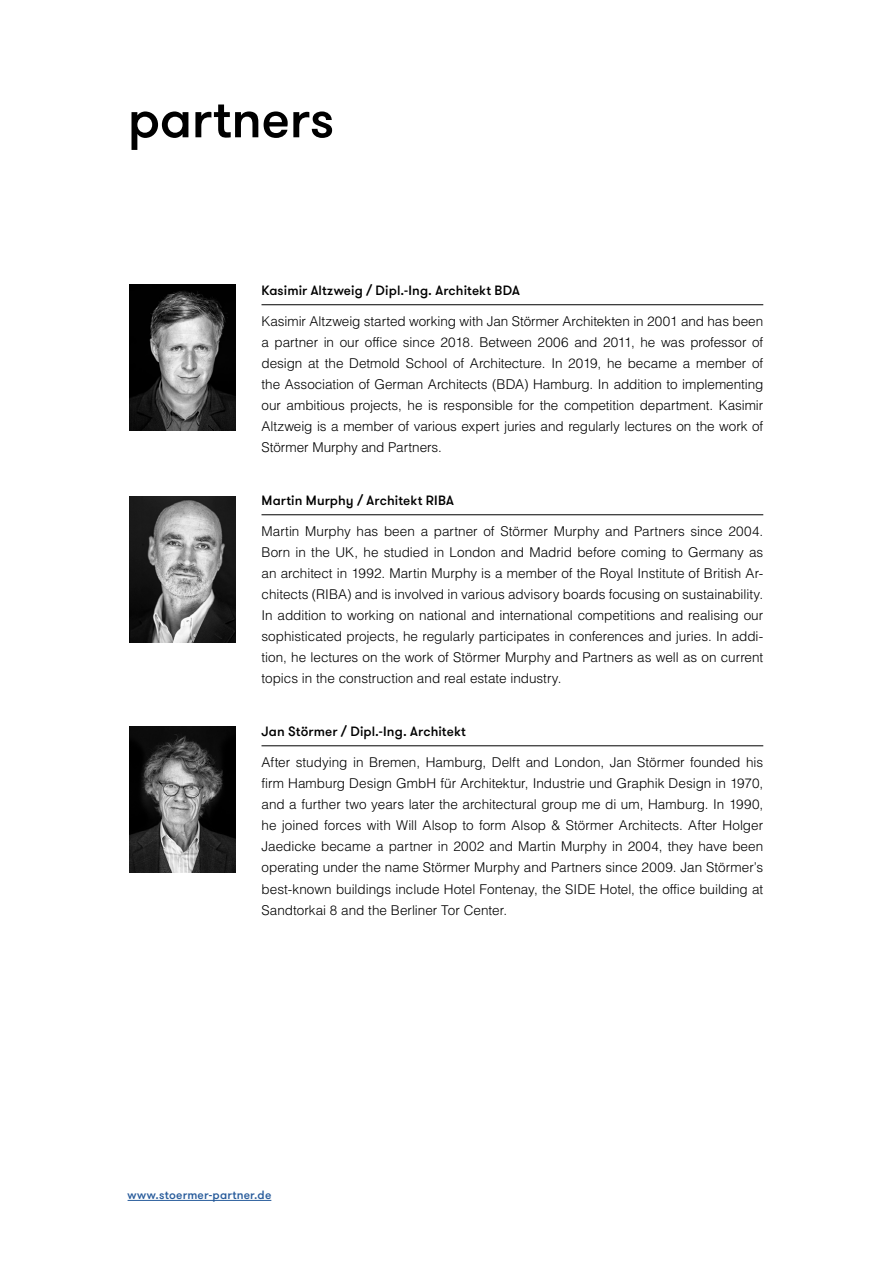
<style>
.page{position:relative;width:893px;height:1263px;background:#fff}
.page>*{position:absolute;margin:0;border:0;box-sizing:border-box;transform-origin:0 0}
.t1{font:500 54px "GT Walsheim";letter-spacing:-.01em;color:#000}
.t2{font:300 13.5px/21px "Helvetica LT Pro";color:#000;text-align:justify}
.t3{font:500 13.5px "GT Walsheim";letter-spacing:.01em;color:#000}
.t4{font:500 12px "GT Walsheim";letter-spacing:.015em;color:#275b9b}
</style>
<div class="page">
<hr style="left:261px;top:304px;width:502px;height:1px;background:#000">
<hr style="left:261px;top:514px;width:502px;height:1px;background:#000">
<hr style="left:261px;top:745px;width:502px;height:1px;background:#000">
<img style="left:130px;top:726px;width:106px;height:146px">
<img style="left:130px;top:285px;width:106px;height:146px">
<img style="left:130px;top:496px;width:106px;height:146px">
<hr style="left:128px;top:1200px;width:143px;height:1px;background:#275b9b">
<h1 class="t1" style="left:128px;top:85px;width:208px">partners</h1>
<p class="t3" style="left:261px;top:282px;width:260px">Kasimir Altzweig / Dipl.-Ing. Architekt BDA</p>
<p class="t2" style="left:261px;top:311px;width:503px">Kasimir Altzweig started working with Jan Störmer Architekten in 2001 and has been a partner in our office since 2018. Between 2006 and 2011, he was professor of design at the Detmold School of Architecture. In 2019, he became a member of the Association of German Architects (BDA) Hamburg. In addition to implementing our ambitious projects, he is responsible for the competition department. Kasimir Altzweig is a member of various expert juries and regularly lectures on the work of Störmer Murphy and Partners.</p>
<p class="t3" style="left:261px;top:492px;width:194px">Martin Murphy / Architekt RIBA</p>
<p class="t2" style="left:261px;top:521px;width:503px">Martin Murphy has been a partner of Störmer Murphy and Partners since 2004.<br>Born in the UK, he studied in London and Madrid before coming to Germany as an architect in 1992. Martin Murphy is a member of the Royal Institute of British Ar&shy;chitects (RIBA) and is involved in various advisory boards focusing on sustainability.<br>In addition to working on national and international competitions and realising our sophisticated projects, he regularly participates in conferences and juries. In addi&shy;tion, he lectures on the work of Störmer Murphy and Partners as well as on current topics in the construction and real estate industry.</p>
<p class="t3" style="left:261px;top:723px;width:206px">Jan Störmer / Dipl.-Ing. Architekt</p>
<p class="t2" style="left:261px;top:752px;width:503px">After studying in Bremen, Hamburg, Delft and London, Jan Störmer founded his firm Hamburg Design GmbH für Architektur, Industrie und Graphik Design in 1970, and a further two years later the architectural group me di um, Hamburg. In 1990, he joined forces with Will Alsop to form Alsop &amp; Störmer Architects. After Holger Jaedicke became a partner in 2002 and Martin Murphy in 2004, they have been operating under the name Störmer Murphy and Partners since 2009. Jan Störmer’s best-known buildings include Hotel Fontenay, the SIDE Hotel, the office building at Sandtorkai 8 and the Berliner Tor Center.</p>
<p class="t4" style="left:128px;top:1187px;width:145px">www.stoermer-partner.de</p>
</div>
